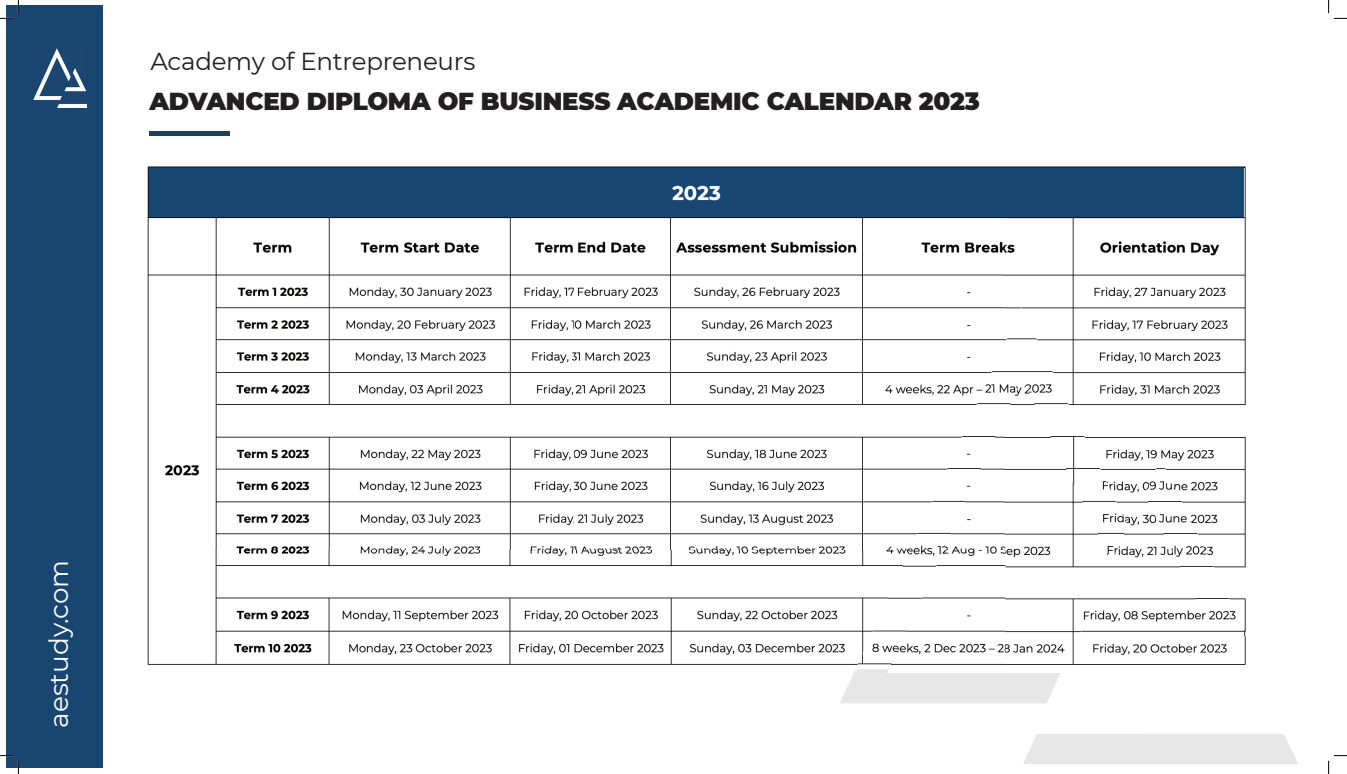
<style>
.page{position:relative;width:1347px;height:774px;background:#fff}
.page>*{position:absolute;margin:0;border:0;box-sizing:border-box;transform-origin:0 0}
.t1{font:26.25px "Montserrat";color:#fff}
.t2{font:900 24.5px "Montserrat";letter-spacing:-.01em;color:#231f20}
.t3{font:24.5px "Montserrat";letter-spacing:-.01em;color:#231f20}
</style>
<div class="page">
<div style="left:6px;top:6px;width:96px;height:761px;background:#194671"></div>
<img style="left:33px;top:49px;width:53px;height:58px">
<svg style="left:840px;top:669px;width:220px;height:34px"></svg>
<div style="left:1023px;top:734px;width:275px;height:30px;background:#e7e7e7"></div>
<div style="left:149px;top:131px;width:81px;height:5px;background:#1d405e"></div>
<img style="left:147px;top:166px;width:1099px;height:499px">
<img style="left:855px;top:307px;width:272px;height:358px">
<img style="left:1079px;top:458px;width:167px;height:178px">
<svg style="left:0;top:0;width:19px;height:19px"></svg>
<svg style="left:0;top:755px;width:19px;height:18px"></svg>
<svg style="left:1328px;top:0;width:18px;height:19px"></svg>
<svg style="left:1328px;top:755px;width:18px;height:18px"></svg>
<p class="t3" style="left:150px;top:44px;width:326px">Academy of Entrepreneurs</p>
<p class="t2" style="left:149px;top:83px;width:831px">ADVANCED DIPLOMA OF BUSINESS ACADEMIC CALENDAR 2023</p>
<p class="t1" style="left:41px;top:727px;width:169px;rotate:-90deg">aestudy.com</p>
</div>
